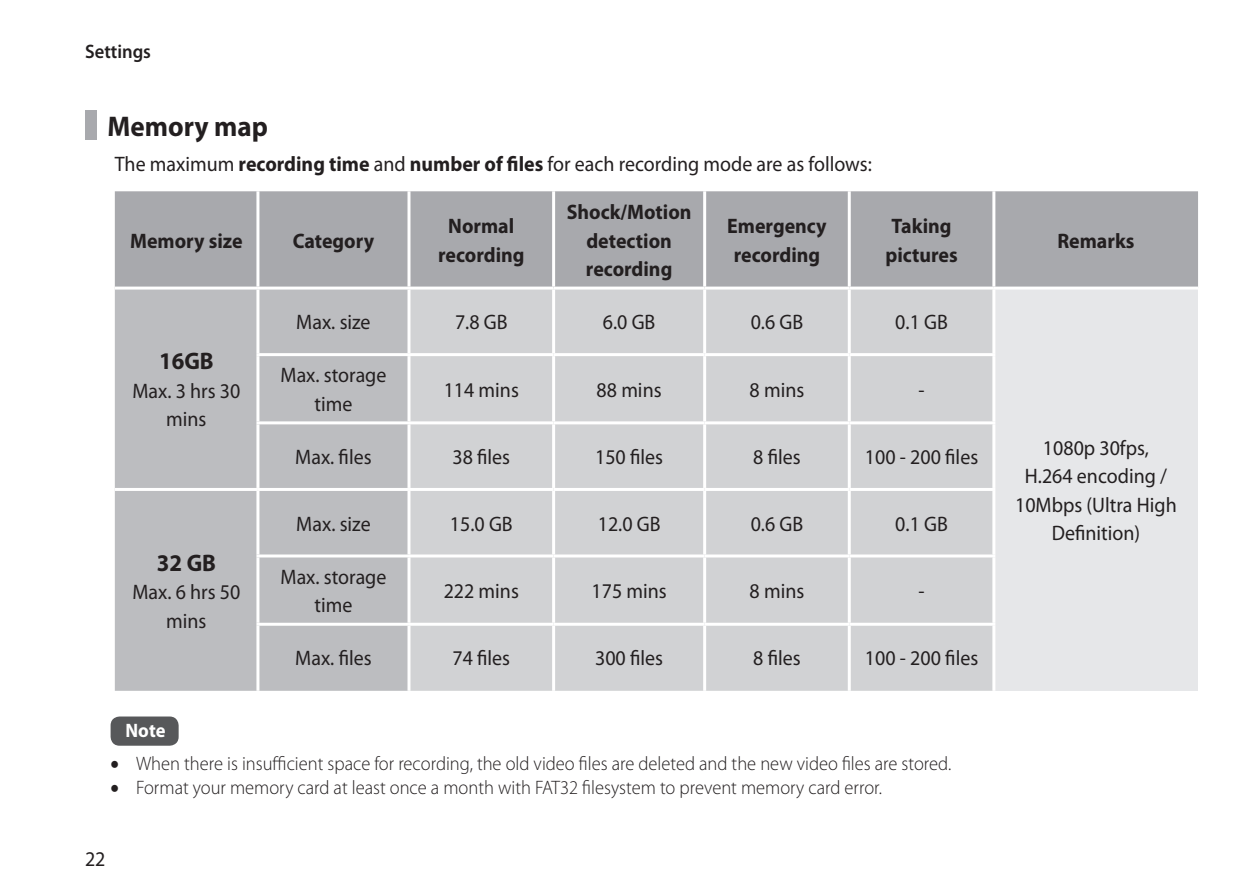
<style>
.page{position:relative;width:1259px;height:893px;background:#fff}
.page>*{position:absolute;margin:0;border:0;box-sizing:border-box;transform-origin:0 0}
.t1{font:700 28.5px "Myriad Pro";color:#231f20;scale:.95 1}
.t2{font:700 24px "Myriad Pro";color:#231f20;scale:.95 1}
.t3{font:21px/28.5px "Myriad Pro";color:#231f20;text-align:center;scale:.95 1}
.t4{font:700 21px/28.5px "Myriad Pro";color:#231f20;text-align:center;scale:.95 1}
.t5{font:300 19.5px "Myriad Pro";color:#231f20;scale:.95 1}
.t6{font:600 19.5px "Myriad Pro";color:#231f20;scale:.95 1}
.t7{font:700 19.5px "Myriad Pro";color:#fff;scale:.95 1}
.s1{font-weight:700}
</style>
<div class="page">
<div style="left:85px;top:111px;width:12px;height:29px;background:#a8a9ad"></div>
<div style="left:115px;top:191px;width:1083px;height:96px;background:#a8a9ad"></div>
<div style="left:115px;top:290px;width:292px;height:401px;background:#bcbdc0"></div>
<div style="left:410px;top:290px;width:582px;height:401px;background:#d1d2d4"></div>
<div style="left:994px;top:288px;width:204px;height:403px;background:#e6e7e9"></div>
<hr style="left:256px;top:191px;width:3px;height:96px;background:#fff">
<hr style="left:407px;top:191px;width:3px;height:96px;background:#fff">
<hr style="left:552px;top:191px;width:3px;height:96px;background:#fff">
<hr style="left:703px;top:191px;width:3px;height:96px;background:#fff">
<hr style="left:848px;top:191px;width:3px;height:96px;background:#fff">
<hr style="left:992px;top:191px;width:3px;height:96px;background:#fff">
<hr style="left:256px;top:290px;width:3px;height:63px;background:#fff">
<hr style="left:552px;top:290px;width:3px;height:63px;background:#fff">
<hr style="left:703px;top:290px;width:3px;height:63px;background:#fff">
<hr style="left:848px;top:290px;width:3px;height:63px;background:#fff">
<hr style="left:992px;top:290px;width:3px;height:63px;background:#fff">
<hr style="left:994px;top:287px;width:204px;height:3px;background:#fff">
<hr style="left:256px;top:356px;width:3px;height:65px;background:#fff">
<hr style="left:256px;top:353px;width:153px;height:3px;background:#fff">
<hr style="left:409px;top:353px;width:144px;height:3px;background:#fff">
<hr style="left:552px;top:356px;width:3px;height:65px;background:#fff">
<hr style="left:553px;top:353px;width:151px;height:3px;background:#fff">
<hr style="left:703px;top:356px;width:3px;height:65px;background:#fff">
<hr style="left:704px;top:353px;width:145px;height:3px;background:#fff">
<hr style="left:848px;top:356px;width:3px;height:65px;background:#fff">
<hr style="left:992px;top:356px;width:3px;height:65px;background:#fff">
<hr style="left:849px;top:353px;width:146px;height:3px;background:#fff">
<hr style="left:256px;top:424px;width:3px;height:64px;background:#fff">
<hr style="left:256px;top:421px;width:153px;height:3px;background:#fff">
<hr style="left:409px;top:421px;width:144px;height:3px;background:#fff">
<hr style="left:552px;top:424px;width:3px;height:64px;background:#fff">
<hr style="left:553px;top:421px;width:151px;height:3px;background:#fff">
<hr style="left:703px;top:424px;width:3px;height:64px;background:#fff">
<hr style="left:704px;top:421px;width:145px;height:3px;background:#fff">
<hr style="left:848px;top:424px;width:3px;height:64px;background:#fff">
<hr style="left:992px;top:424px;width:3px;height:64px;background:#fff">
<hr style="left:849px;top:421px;width:146px;height:3px;background:#fff">
<hr style="left:115px;top:488px;width:143px;height:3px;background:#fff">
<hr style="left:256px;top:491px;width:3px;height:63px;background:#fff">
<hr style="left:258px;top:488px;width:151px;height:3px;background:#fff">
<hr style="left:409px;top:488px;width:144px;height:3px;background:#fff">
<hr style="left:552px;top:491px;width:3px;height:63px;background:#fff">
<hr style="left:553px;top:488px;width:151px;height:3px;background:#fff">
<hr style="left:703px;top:491px;width:3px;height:63px;background:#fff">
<hr style="left:704px;top:488px;width:145px;height:3px;background:#fff">
<hr style="left:848px;top:491px;width:3px;height:63px;background:#fff">
<hr style="left:992px;top:491px;width:3px;height:63px;background:#fff">
<hr style="left:849px;top:488px;width:146px;height:3px;background:#fff">
<hr style="left:256px;top:557px;width:3px;height:66px;background:#fff">
<hr style="left:256px;top:554px;width:153px;height:3px;background:#fff">
<hr style="left:409px;top:554px;width:144px;height:3px;background:#fff">
<hr style="left:552px;top:557px;width:3px;height:66px;background:#fff">
<hr style="left:553px;top:554px;width:151px;height:3px;background:#fff">
<hr style="left:703px;top:557px;width:3px;height:66px;background:#fff">
<hr style="left:704px;top:554px;width:145px;height:3px;background:#fff">
<hr style="left:848px;top:557px;width:3px;height:66px;background:#fff">
<hr style="left:992px;top:557px;width:3px;height:66px;background:#fff">
<hr style="left:849px;top:554px;width:146px;height:3px;background:#fff">
<hr style="left:256px;top:626px;width:3px;height:65px;background:#fff">
<hr style="left:256px;top:623px;width:153px;height:3px;background:#fff">
<hr style="left:409px;top:623px;width:144px;height:3px;background:#fff">
<hr style="left:552px;top:626px;width:3px;height:65px;background:#fff">
<hr style="left:553px;top:623px;width:151px;height:3px;background:#fff">
<hr style="left:703px;top:626px;width:3px;height:65px;background:#fff">
<hr style="left:704px;top:623px;width:145px;height:3px;background:#fff">
<hr style="left:848px;top:626px;width:3px;height:65px;background:#fff">
<hr style="left:992px;top:626px;width:3px;height:65px;background:#fff">
<hr style="left:849px;top:623px;width:146px;height:3px;background:#fff">
<div style="left:111px;top:716px;width:68px;height:30px;background:#57585a;border-radius:9px"></div>
<p class="t6" style="left:85px;top:39px;width:71px">Settings</p>
<h1 class="t1" style="left:108px;top:107px;width:170px">Memory map</h1>
<p class="t3" style="left:115px;top:149px;width:798px">The maximum <span class="s1">recording time</span> and <span class="s1">number of files</span> for each recording mode are as follows:</p>
<p class="t4" style="left:130px;top:226px;width:120px">Memory size</p>
<p class="t4" style="left:293px;top:226px;width:87px">Category</p>
<p class="t4" style="left:438px;top:211px;width:92px">Normal recording</p>
<p class="t4" style="left:567px;top:197px;width:133px">Shock/Motion detection recording</p>
<p class="t4" style="left:727px;top:211px;width:106px">Emergency recording</p>
<p class="t4" style="left:885px;top:211px;width:78px;text-align:left">Taking pictures</p>
<p class="t2" style="left:159px;top:345px;width:59px">16GB</p>
<p class="t3" style="left:132px;top:376px;width:115px">Max. 3 hrs 30 mins</p>
<p class="t2" style="left:157px;top:547px;width:64px">32 GB</p>
<p class="t3" style="left:132px;top:577px;width:115px">Max. 6 hrs 50 mins</p>
<p class="t3" style="left:296px;top:308px;width:80px">Max. size</p>
<p class="t3" style="left:455px;top:308px;width:57px">7.8 GB</p>
<p class="t3" style="left:603px;top:308px;width:57px">6.0 GB</p>
<p class="t3" style="left:750px;top:308px;width:57px">0.6 GB</p>
<p class="t3" style="left:895px;top:308px;width:57px">0.1 GB</p>
<p class="t3" style="left:280px;top:361px;width:113px">Max. storage time</p>
<p class="t3" style="left:444px;top:375px;width:81px">114 mins</p>
<p class="t3" style="left:596px;top:375px;width:70px">88 mins</p>
<p class="t3" style="left:749px;top:375px;width:59px">8 mins</p>
<p class="t3" style="left:918px;top:375px;width:8px">-</p>
<p class="t3" style="left:295px;top:442px;width:82px">Max. files</p>
<p class="t3" style="left:452px;top:442px;width:62px">38 files</p>
<p class="t3" style="left:595px;top:442px;width:73px">150 files</p>
<p class="t3" style="left:753px;top:442px;width:52px">8 files</p>
<p class="t3" style="left:865px;top:442px;width:121px">100 - 200 files</p>
<p class="t3" style="left:296px;top:509px;width:80px">Max. size</p>
<p class="t3" style="left:450px;top:509px;width:68px">15.0 GB</p>
<p class="t3" style="left:598px;top:509px;width:68px">12.0 GB</p>
<p class="t3" style="left:750px;top:509px;width:57px">0.6 GB</p>
<p class="t3" style="left:895px;top:509px;width:57px">0.1 GB</p>
<p class="t3" style="left:280px;top:562px;width:113px">Max. storage time</p>
<p class="t3" style="left:444px;top:576px;width:81px">222 mins</p>
<p class="t3" style="left:591px;top:576px;width:81px">175 mins</p>
<p class="t3" style="left:749px;top:576px;width:59px">8 mins</p>
<p class="t3" style="left:918px;top:576px;width:8px">-</p>
<p class="t3" style="left:295px;top:644px;width:82px">Max. files</p>
<p class="t3" style="left:452px;top:644px;width:62px">74 files</p>
<p class="t3" style="left:595px;top:644px;width:73px">300 files</p>
<p class="t3" style="left:753px;top:644px;width:52px">8 files</p>
<p class="t3" style="left:865px;top:644px;width:121px">100 - 200 files</p>
<p class="t7" style="left:126px;top:718px;width:44px">Note</p>
<p class="t5" style="left:111px;top:753px;width:886px">• When there is insufficient space for recording, the old video files are deleted and the new video files are stored.</p>
<p class="t5" style="left:111px;top:777px;width:813px">• Format your memory card at least once a month with FAT32 filesystem to prevent memory card error.</p>
<p class="t3" style="left:85px;top:845px;width:23px">22</p>
<p class="t4" style="left:1057px;top:225px;width:83px">Remarks</p>
<p class="t3" style="left:1015px;top:433px;width:172px">1080p 30fps,<br>H.264 encoding /<br>10Mbps (Ultra High<br>Definition)</p>
</div>
